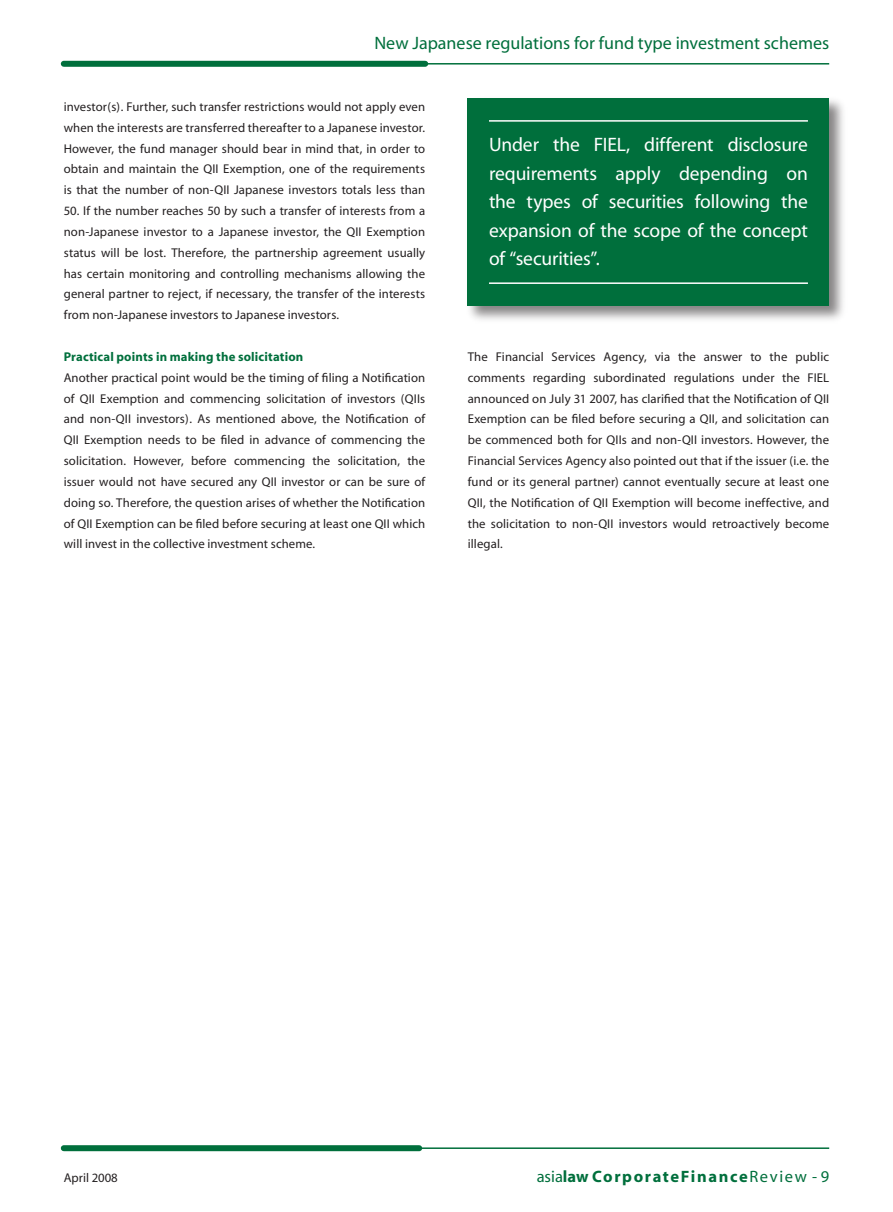
<style>
.page{position:relative;width:893px;height:1212px;background:#fff}
.page>*{position:absolute;margin:0;border:0;box-sizing:border-box;transform-origin:0 0}
.Pull_Quote_-_Reviews{font:19.5px/28.5px "Myriad";letter-spacing:-.005em;color:#fff;text-align:justify}
.t1{font:18px "Myriad";color:#006f3c}
.t2{font:700 16.5px "Myriad";letter-spacing:.1em;color:#006f3c}
.Body_Feature_ID{font:12.75px/20.9px "Myriad";letter-spacing:.005em;color:#231f20;text-align:justify}
.Subhead_1_Feature_ID{font:700 12.75px "Myriad";letter-spacing:.015em;color:#006f3c}
.s1{font-weight:400}
</style>
<div class="page">
<hr style="left:369px;top:63px;width:460px;height:2px;background:#006f3c">
<hr style="left:369px;top:1147px;width:460px;height:2px;background:#006f3c">
<div style="left:64px;top:61px;width:361px;height:6px;background:#006f3c"></div>
<div style="left:64px;top:1145px;width:355px;height:6px;background:#006f3c"></div>
<div style="left:464px;top:95px;width:384px;height:229px;background:#231f20;opacity:.55"></div>
<div style="left:468px;top:99px;width:361px;height:207px;background:#006f3c"></div>
<hr style="left:489px;top:120px;width:319px;height:2px;background:#fff">
<hr style="left:489px;top:282px;width:319px;height:2px;background:#fff">
<h2 class="t1" style="left:374px;top:34px;width:456px">New Japanese regulations for fund type investment schemes</h2>
<p class="Body_Feature_ID" style="left:64px;top:97px;width:363px">investor(s). Further, such transfer restrictions would not apply even when the interests are transferred thereafter to a Japanese investor.<br>However, the fund manager should bear in mind that, in order to obtain and maintain the QII Exemption, one of the requirements is that the number of non-QII Japanese investors totals less than</p>
<p class="Body_Feature_ID" style="left:64px;top:201px;width:363px">50. If the number reaches 50 by such a transfer of interests from a non-Japanese investor to a Japanese investor, the QII Exemption status will be lost. Therefore, the partnership agreement usually has certain monitoring and controlling mechanisms allowing the general partner to reject, if necessary, the transfer of the interests from non-Japanese investors to Japanese investors.</p>
<p class="Subhead_1_Feature_ID" style="left:64px;top:350px;width:241px">Practical points in making the solicitation</p>
<p class="Body_Feature_ID" style="left:64px;top:368px;width:363px">Another practical point would be the timing of filing a Notification of QII Exemption and commencing solicitation of investors (QIIs and non-QII investors). As mentioned above, the Notification of QII Exemption needs to be filed in advance of commencing the solicitation. However, before commencing the solicitation, the issuer would not have secured any QII investor or can be sure of doing so. Therefore, the question arises of whether the Notification of QII Exemption can be filed before securing at least one QII which will invest in the collective investment scheme.</p>
<p class="Pull_Quote_-_Reviews" style="left:489px;top:131px;width:320px">Under the FIEL, different disclosure requirements apply depending on the types of securities following the expansion of the scope of the concept of “securities”.</p>
<p class="Body_Feature_ID" style="left:468px;top:347px;width:363px">The Financial Services Agency, via the answer to the public comments regarding subordinated regulations under the FIEL announced on July 31 2007, has clarified that the Notification of QII Exemption can be filed before securing a QII, and solicitation can be commenced both for QIIs and non-QII investors. However, the Financial Services Agency also pointed out that if the issuer (i.e. the fund or its general partner) cannot eventually secure at least one QII, the Notification of QII Exemption will become ineffective, and the solicitation to non-QII investors would retroactively become illegal.</p>
<p class="Body_Feature_ID" style="left:64px;top:1168px;width:56px">April 2008</p>
<p class="t2" style="left:537px;top:1168px;width:294px"><span class="s1">asia</span>law CorporateFinance<span class="s1">Review - 9</span></p>
</div>
